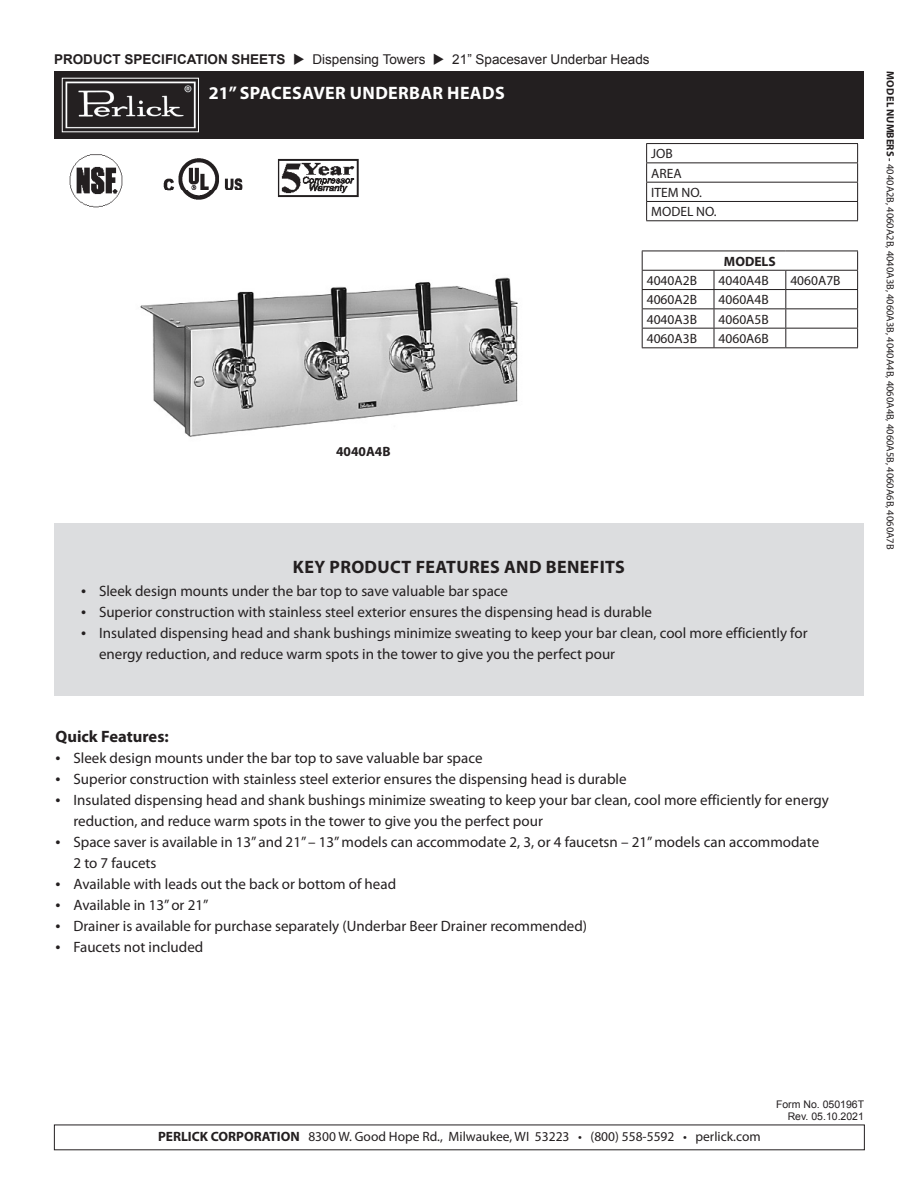
<style>
.page{position:relative;width:918px;height:1188px;background:#fff}
.page>*{position:absolute;margin:0;border:0;box-sizing:border-box;transform-origin:0 0}
.t1{font:700 18px "Myriad Pro";letter-spacing:.02em;color:#231f20}
.t2{font:700 18px "Myriad Pro";letter-spacing:.02em;color:#fff}
.t3{font:700 16.5px "Myriad Pro";color:#231f20}
.t4{font:15px/21px "Myriad Pro";color:#231f20}
.t5{font:13.5px "Myriad Pro";color:#231f20}
.t6{font:13.5px "Arial";color:#231f20}
.t7{font:700 13.5px "Myriad Pro";color:#231f20}
.t8{font:10.5px "Myriad Pro";color:#231f20}
.t9{font:10.5px "Arial";color:#231f20}
.s1{font-weight:700}
.s2{font-size:18px}
</style>
<div class="page">
<hr style="left:646px;top:143px;width:212px;height:1px;background:#231f20">
<hr style="left:646px;top:162px;width:212px;height:1px;background:#231f20">
<hr style="left:646px;top:182px;width:212px;height:1px;background:#231f20">
<hr style="left:646px;top:201px;width:212px;height:1px;background:#231f20">
<svg style="left:646px;top:144px;width:1px;height:76px"></svg>
<svg style="left:857px;top:144px;width:1px;height:76px"></svg>
<hr style="left:646px;top:220px;width:212px;height:1px;background:#231f20">
<div style="left:54px;top:523px;width:810px;height:172px;background:#dcdddf"></div>
<div style="left:54px;top:71px;width:810px;height:68px;background:#231f20"></div>
<img style="left:65px;top:81px;width:131px;height:48px">
<img style="left:69px;top:154px;width:54px;height:53px">
<img style="left:140px;top:277px;width:378px;height:160px">
<img style="left:277px;top:158px;width:82px;height:40px">
<img style="left:163px;top:158px;width:80px;height:42px">
<hr style="left:642px;top:251px;width:72px;height:1px;background:#231f20">
<hr style="left:714px;top:251px;width:72px;height:1px;background:#231f20">
<hr style="left:786px;top:251px;width:72px;height:1px;background:#231f20">
<hr style="left:642px;top:270px;width:72px;height:1px;background:#231f20">
<hr style="left:714px;top:270px;width:72px;height:1px;background:#231f20">
<hr style="left:786px;top:270px;width:72px;height:1px;background:#231f20">
<hr style="left:642px;top:289px;width:72px;height:1px;background:#231f20">
<hr style="left:714px;top:289px;width:72px;height:1px;background:#231f20">
<hr style="left:786px;top:289px;width:72px;height:1px;background:#231f20">
<hr style="left:642px;top:308px;width:72px;height:1px;background:#231f20">
<hr style="left:714px;top:308px;width:72px;height:1px;background:#231f20">
<hr style="left:786px;top:308px;width:72px;height:1px;background:#231f20">
<hr style="left:642px;top:328px;width:72px;height:1px;background:#231f20">
<svg style="left:642px;top:251px;width:1px;height:96px"></svg>
<hr style="left:714px;top:328px;width:72px;height:1px;background:#231f20">
<svg style="left:714px;top:271px;width:1px;height:76px"></svg>
<hr style="left:786px;top:328px;width:72px;height:1px;background:#231f20">
<svg style="left:785px;top:271px;width:1px;height:76px"></svg>
<svg style="left:857px;top:251px;width:1px;height:96px"></svg>
<hr style="left:642px;top:347px;width:72px;height:1px;background:#231f20">
<hr style="left:714px;top:347px;width:72px;height:1px;background:#231f20">
<hr style="left:786px;top:347px;width:72px;height:1px;background:#231f20">
<p class="t6" style="left:54px;top:51px;width:597px"><span class="s1">PRODUCT SPECIFICATION SHEETS</span> ◆ Dispensing Towers ◆ 21” Spacesaver Underbar Heads</p>
<p class="t2" style="left:209px;top:81px;width:297px">21” SPACESAVER UNDERBAR HEADS</p>
<p class="t5" style="left:651px;top:145px;width:23px">JOB</p>
<p class="t5" style="left:651px;top:165px;width:32px">AREA</p>
<p class="t5" style="left:651px;top:184px;width:52px">ITEM NO.</p>
<p class="t5" style="left:651px;top:203px;width:67px">MODEL NO.</p>
<p class="t7" style="left:724px;top:252px;width:53px">MODELS</p>
<p class="t7" style="left:336px;top:442px;width:56px">4040A4B</p>
<p class="t5" style="left:647px;top:272px;width:52px">4040A2B</p>
<p class="t5" style="left:719px;top:272px;width:52px">4040A4B</p>
<p class="t5" style="left:790px;top:272px;width:52px">4060A7B</p>
<p class="t5" style="left:647px;top:291px;width:52px">4060A2B</p>
<p class="t5" style="left:719px;top:291px;width:52px">4060A4B</p>
<p class="t5" style="left:647px;top:311px;width:52px">4040A3B</p>
<p class="t5" style="left:719px;top:311px;width:52px">4060A5B</p>
<p class="t5" style="left:647px;top:330px;width:52px">4060A3B</p>
<p class="t5" style="left:719px;top:330px;width:52px">4060A6B</p>
<p class="t1" style="left:293px;top:555px;width:334px">KEY PRODUCT FEATURES AND BENEFITS</p>
<p class="t4" style="left:81px;top:580px;width:429px"><span class="s2">•</span> Sleek design mounts under the bar top to save valuable bar space</p>
<p class="t4" style="left:81px;top:601px;width:573px"><span class="s2">•</span> Superior construction with stainless steel exterior ensures the dispensing head is durable</p>
<p class="t4" style="left:99px;top:622px;width:710px;text-indent:-18px"><span class="s2">•</span> Insulated dispensing head and shank bushings minimize sweating to keep your bar clean, cool more efficiently for energy reduction, and reduce warm spots in the tower to give you the perfect pour</p>
<p class="t3" style="left:55px;top:726px;width:115px">Quick Features:</p>
<p class="t4" style="left:55px;top:747px;width:429px"><span class="s2">•</span> Sleek design mounts under the bar top to save valuable bar space</p>
<p class="t4" style="left:55px;top:768px;width:573px"><span class="s2">•</span> Superior construction with stainless steel exterior ensures the dispensing head is durable</p>
<p class="t4" style="left:73px;top:789px;width:757px;text-indent:-18px"><span class="s2">•</span> Insulated dispensing head and shank bushings minimize sweating to keep your bar clean, cool more efficiently for energy reduction, and reduce warm spots in the tower to give you the perfect pour</p>
<p class="t4" style="left:73px;top:831px;width:747px;text-indent:-18px"><span class="s2">•</span> Space saver is available in 13” and 21” – 13” models can accommodate 2, 3, or 4 faucetsn – 21” models can accommodate<br>2 to 7 faucets</p>
<p class="t4" style="left:55px;top:873px;width:342px"><span class="s2">•</span> Available with leads out the back or bottom of head</p>
<p class="t4" style="left:55px;top:894px;width:154px"><span class="s2">•</span> Available in 13” or 21”</p>
<p class="t4" style="left:55px;top:915px;width:533px"><span class="s2">•</span> Drainer is available for purchase separately (Underbar Beer Drainer recommended)</p>
<p class="t4" style="left:55px;top:936px;width:149px"><span class="s2">•</span> Faucets not included</p>
<p class="t8" style="left:897px;top:71px;width:480px;rotate:90deg"><span class="s1">MODEL NUMBERS -</span> 4040A2B, 4060A2B, 4040A3B, 4060A3B, 4040A4B, 4060A4B, 4060A5B, 4060A6B, 4060A7B</p>
<p class="t5" style="left:158px;top:1128px;width:604px"><span class="s1">PERLICK CORPORATION</span> 8300 W. Good Hope Rd., Milwaukee, WI 53223 • (800) 558-5592 • perlick.com</p>
<p class="t9" style="left:776px;top:1097px;width:90px">Form No. 050196T</p>
<p class="t9" style="left:788px;top:1110px;width:78px">Rev. 05.10.2021</p>
</div>
